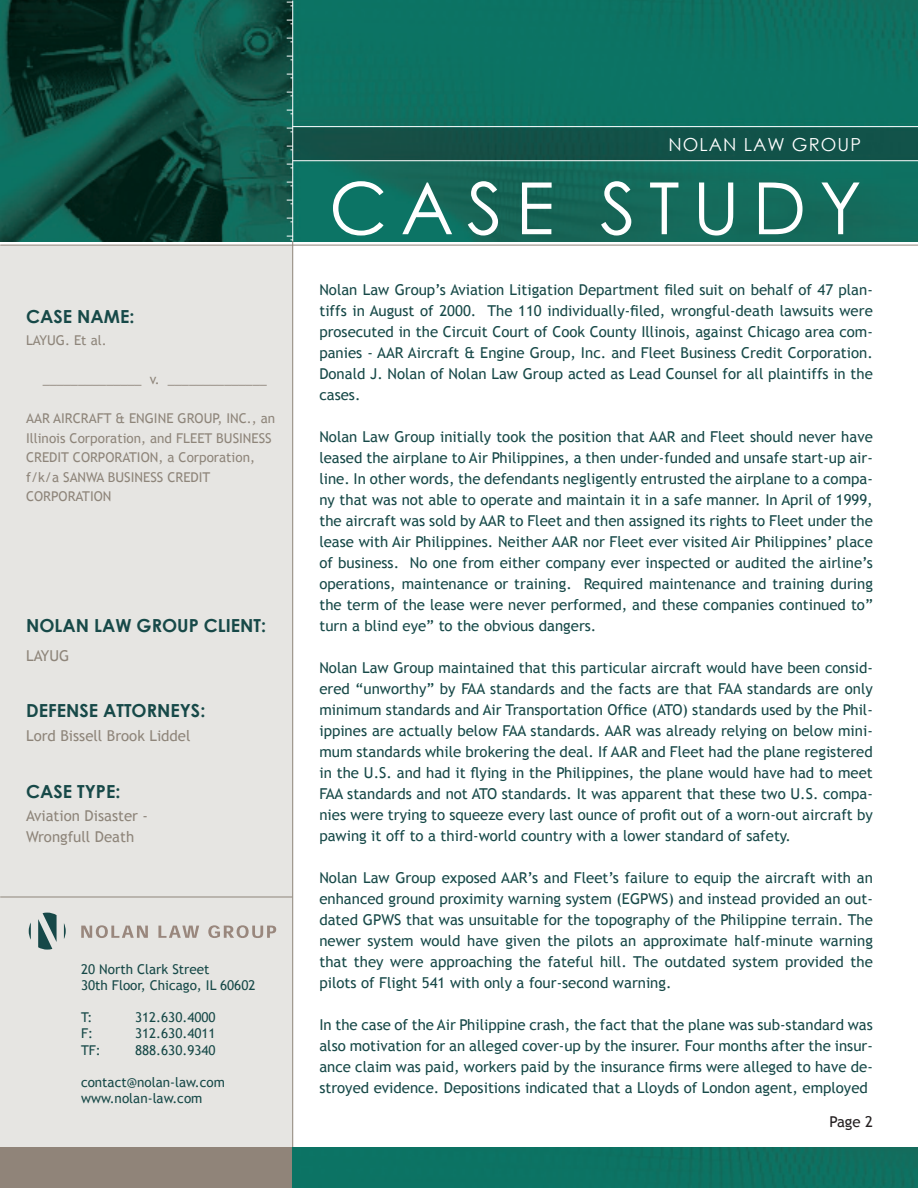
<style>
.page{position:relative;width:918px;height:1188px;background:#fff}
.page>*{position:absolute;margin:0;border:0;box-sizing:border-box;transform-origin:0 0}
.t1{font:72px "Century Gothic";letter-spacing:.18em;color:#fff}
.t2{font:700 18px "Century Gothic";color:#174948}
.t3{font:18px "Century Gothic";letter-spacing:.06em;color:#fff}
.t4{font:15px/21px "Trebuchet MS";color:#174948;text-align:justify}
.t5{font:15px/21px "Trebuchet MS";color:#8e857a}
.t6{font:15px "Trebuchet MS";color:#231f20}
.t7{font:13.5px/19.5px "Trebuchet MS";color:#8e857a}
.t8{font:13.5px/16.2px "Trebuchet MS";color:#174948}
</style>
<div class="page">
<div style="left:0;top:245px;width:292px;height:941px;background:#e6e5e2"></div>
<img style="left:0;top:1px;width:918px;height:240px">
<hr style="left:292px;top:126px;width:626px;height:1px;background:#fff">
<hr style="left:293px;top:160px;width:625px;height:1px;background:#fff">
<hr style="left:292px;top:1px;width:1px;height:240px;background:#fff">
<svg style="left:287px;top:2px;width:6px;height:4px"></svg>
<svg style="left:287px;top:20px;width:6px;height:4px"></svg>
<svg style="left:287px;top:38px;width:6px;height:4px"></svg>
<svg style="left:287px;top:56px;width:6px;height:4px"></svg>
<svg style="left:287px;top:74px;width:6px;height:4px"></svg>
<svg style="left:287px;top:92px;width:6px;height:4px"></svg>
<svg style="left:287px;top:110px;width:6px;height:4px"></svg>
<svg style="left:287px;top:128px;width:6px;height:4px"></svg>
<svg style="left:287px;top:146px;width:6px;height:4px"></svg>
<svg style="left:287px;top:164px;width:6px;height:4px"></svg>
<svg style="left:287px;top:182px;width:6px;height:4px"></svg>
<svg style="left:287px;top:200px;width:6px;height:4px"></svg>
<svg style="left:287px;top:218px;width:6px;height:4px"></svg>
<svg style="left:287px;top:236px;width:6px;height:4px"></svg>
<hr style="left:292px;top:241px;width:1px;height:947px;background:#8e857a">
<div style="left:0;top:1147px;width:293px;height:41px;background:#908479"></div>
<div style="left:293px;top:1147px;width:625px;height:41px;background:#0c7363"></div>
<svg style="left:81px;top:925px;width:67px;height:13px"></svg>
<svg style="left:158px;top:926px;width:41px;height:12px"></svg>
<svg style="left:208px;top:925px;width:68px;height:13px"></svg>
<svg style="left:64px;top:923px;width:2px;height:16px"></svg>
<svg style="left:29px;top:923px;width:2px;height:17px"></svg>
<svg style="left:38px;top:913px;width:19px;height:37px"></svg>
<hr style="left:0;top:897px;width:292px;height:1px;background:#8e857a">
<hr style="left:0;top:245px;width:918px;height:1px;background:#8e857a">
<p class="t2" style="left:26px;top:303px;width:110px">CASE NAME:</p>
<p class="t7" style="left:26px;top:331px;width:82px">LAYUG. Et al.</p>
<p class="t7" style="left:43px;top:370px;width:226px">______________ v. ______________</p>
<p class="t7" style="left:26px;top:409px;width:251px">AAR AIRCRAFT &amp; ENGINE GROUP, INC., an<br>Illinois Corporation, and FLEET BUSINESS<br>CREDIT CORPORATION, a Corporation, f/k/a SANWA BUSINESS CREDIT<br>CORPORATION</p>
<p class="t2" style="left:26px;top:612px;width:242px">NOLAN LAW GROUP CLIENT:</p>
<p class="t5" style="left:26px;top:646px;width:45px">LAYUG</p>
<p class="t2" style="left:26px;top:697px;width:181px">DEFENSE ATTORNEYS:</p>
<p class="t5" style="left:26px;top:725px;width:166px">Lord Bissell Brook Liddel</p>
<p class="t2" style="left:26px;top:778px;width:96px">CASE TYPE:</p>
<p class="t5" style="left:26px;top:805px;width:123px">Aviation Disaster -<br>Wrongfull Death</p>
<p class="t8" style="left:81px;top:961px;width:176px">20 North Clark Street<br>30th Floor, Chicago, IL 60602</p>
<p class="t8" style="left:81px;top:1010px;width:13px">T:</p>
<p class="t8" style="left:135px;top:1010px;width:82px">312.630.4000</p>
<p class="t8" style="left:81px;top:1026px;width:14px">F:</p>
<p class="t8" style="left:135px;top:1026px;width:82px">312.630.4011</p>
<p class="t8" style="left:81px;top:1042px;width:21px">TF:</p>
<p class="t8" style="left:135px;top:1042px;width:82px">888.630.9340</p>
<p class="t8" style="left:81px;top:1074px;width:145px">contact@nolan-law.com www.nolan-law.com</p>
<p class="t3" style="left:668px;top:132px;width:194px">NOLAN LAW GROUP</p>
<h1 class="t1" style="left:329px;top:158px;width:534px">CASE STUDY</h1>
<p class="t4" style="left:319px;top:280px;width:555px">Nolan Law Group’s Aviation Litigation Department filed suit on behalf of 47 plan&shy;tiffs in August of 2000. The 110 individually-filed, wrongful-death lawsuits were prosecuted in the Circuit Court of Cook County Illinois, against Chicago area com&shy;panies - AAR Aircraft &amp; Engine Group, Inc. and Fleet Business Credit Corporation.<br>Donald J. Nolan of Nolan Law Group acted as Lead Counsel for all plaintiffs in the cases.</p>
<p class="t4" style="left:319px;top:427px;width:555px">Nolan Law Group initially took the position that AAR and Fleet should never have leased the airplane to Air Philippines, a then under-funded and unsafe start-up air&shy;line. In other words, the defendants negligently entrusted the airplane to a compa&shy;ny that was not able to operate and maintain it in a safe manner. In April of 1999, the aircraft was sold by AAR to Fleet and then assigned its rights to Fleet under the lease with Air Philippines. Neither AAR nor Fleet ever visited Air Philippines’ place of business. No one from either company ever inspected or audited the airline’s operations, maintenance or training. Required maintenance and training during the term of the lease were never performed, and these companies continued to” turn a blind eye” to the obvious dangers.</p>
<p class="t4" style="left:319px;top:658px;width:555px">Nolan Law Group maintained that this particular aircraft would have been consid&shy;ered “unworthy” by FAA standards and the facts are that FAA standards are only minimum standards and Air Transportation Office (ATO) standards used by the Phil&shy;ippines are actually below FAA standards. AAR was already relying on below mini&shy;mum standards while brokering the deal. If AAR and Fleet had the plane registered in the U.S. and had it flying in the Philippines, the plane would have had to meet FAA standards and not ATO standards. It was apparent that these two U.S. compa&shy;nies were trying to squeeze every last ounce of profit out of a worn-out aircraft by pawing it off to a third-world country with a lower standard of safety.</p>
<p class="t4" style="left:319px;top:868px;width:555px">Nolan Law Group exposed AAR’s and Fleet’s failure to equip the aircraft with an enhanced ground proximity warning system (EGPWS) and instead provided an out&shy;dated GPWS that was unsuitable for the topography of the Philippine terrain. The newer system would have given the pilots an approximate half-minute warning that they were approaching the fateful hill. The outdated system provided the pilots of Flight 541 with only a four-second warning.</p>
<p class="t4" style="left:319px;top:1015px;width:555px">In the case of the Air Philippine crash, the fact that the plane was sub-standard was also motivation for an alleged cover-up by the insurer. Four months after the insur&shy;ance claim was paid, workers paid by the insurance firms were alleged to have de&shy;stroyed evidence. Depositions indicated that a Lloyds of London agent, employed</p>
<p class="t6" style="left:829px;top:1113px;width:45px">Page 2</p>
</div>
